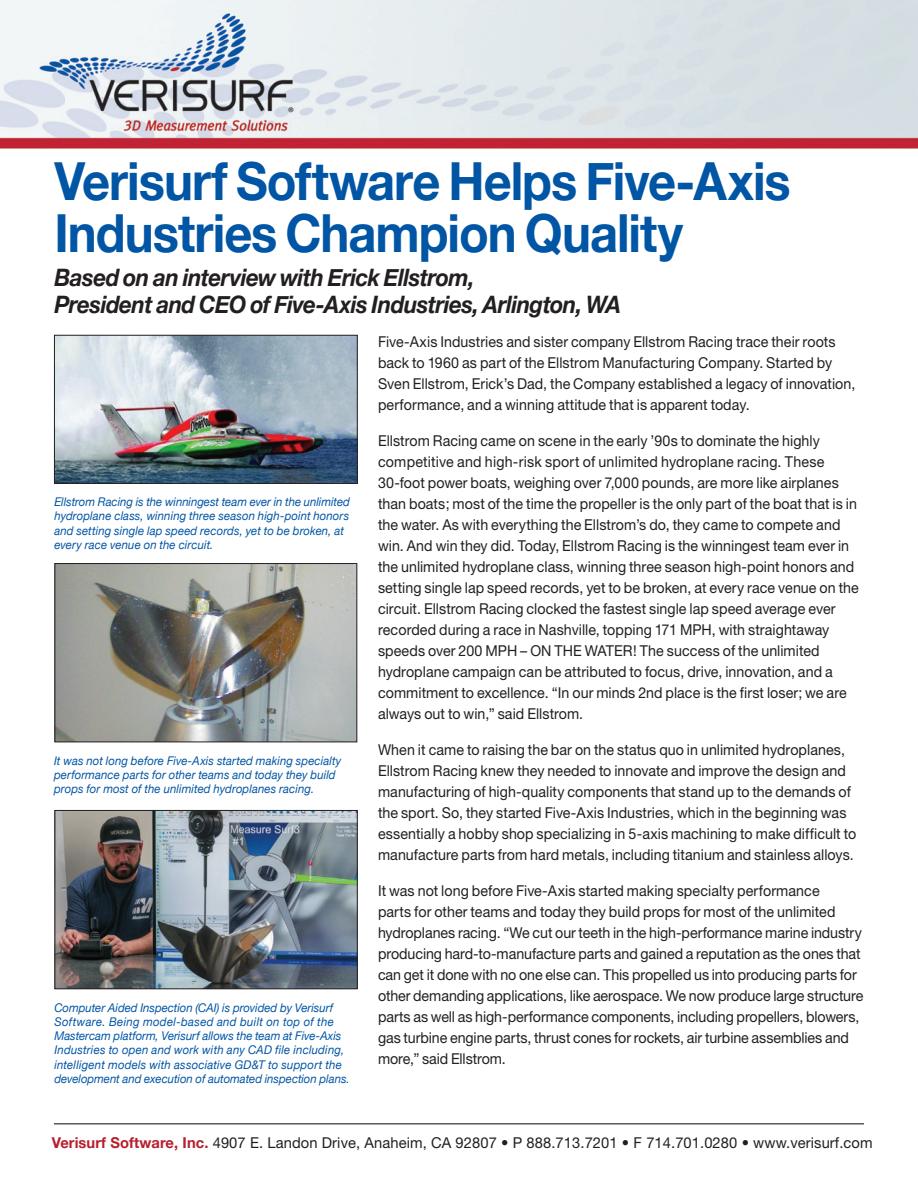
<style>
.page{position:relative;width:918px;height:1188px;background:#fff}
.page>*{position:absolute;margin:0;border:0;box-sizing:border-box;transform-origin:0 0}
.WP_Cover_headline{font:700 52.5px/52.5px "Helvetica Neue";letter-spacing:-.02em;color:#0155a5;scale:.93 1}
.WP_Cover_headline-2{font:italic 700 24px/27px "Helvetica Neue";letter-spacing:-.025em;color:#231f20;scale:.93 1}
.WP_Contents_text_wit{font:15px/21px "Helvetica Neue";letter-spacing:.005em;color:#231f20;scale:.95 1}
.WP_Contents_text_wit-2{font:15px "Helvetica Neue";letter-spacing:.005em;color:#231f20}
.t1{font:italic 12px/14.2px "Helvetica Neue";letter-spacing:.005em;color:#0155a5;scale:.95 1}
.s1{font-weight:700;color:#b61f2d}
</style>
<div class="page">
<img style="left:0;top:0;width:918px;height:149px">
<img style="left:56px;top:337px;width:300px;height:145px">
<div style="left:54px;top:335px;width:304px;height:149px;border:1px solid #231f20"></div>
<hr style="left:54px;top:1123px;width:810px;height:1px;background:#231f20">
<img style="left:56px;top:565px;width:299px;height:175px">
<div style="left:54px;top:563px;width:303px;height:179px;border:1px solid #231f20"></div>
<img style="left:56px;top:812px;width:300px;height:175px">
<div style="left:54px;top:810px;width:304px;height:179px;border:1px solid #231f20"></div>
<p class="WP_Cover_headline" style="left:54px;top:156px;width:793px">Verisurf Software Helps Five-Axis<br>Industries Champion Quality</p>
<p class="WP_Cover_headline-2" style="left:54px;top:265px;width:611px">Based on an interview with Erick Ellstrom,<br>President and CEO of Five-Axis Industries, Arlington, WA</p>
<p class="t1" style="left:54px;top:495px;width:313px">Ellstrom Racing is the winningest team ever in the unlimited hydroplane class, winning three season high-point honors and setting single lap speed records, yet to be broken, at every race venue on the circuit.</p>
<p class="t1" style="left:54px;top:754px;width:304px">It was not long before Five-Axis started making specialty performance parts for other teams and today they build props for most of the unlimited hydroplanes racing.</p>
<p class="t1" style="left:54px;top:1001px;width:312px">Computer Aided Inspection (CAI) is provided by Verisurf Software. Being model-based and built on top of the Mastercam platform, Verisurf allows the team at Five-Axis Industries to open and work with any CAD file including, intelligent models with associative GD&amp;T to support the development and execution of automated inspection plans.</p>
<p class="WP_Contents_text_wit" style="left:378px;top:331px;width:504px">Five-Axis Industries and sister company Ellstrom Racing trace their roots back to 1960 as part of the Ellstrom Manufacturing Company. Started by Sven Ellstrom, Erick’s Dad, the Company established a legacy of innovation, performance, and a winning attitude that is apparent today.</p>
<p class="WP_Contents_text_wit" style="left:378px;top:430px;width:508px">Ellstrom Racing came on scene in the early ’90s to dominate the highly competitive and high-risk sport of unlimited hydroplane racing. These 30-foot power boats, weighing over 7,000 pounds, are more like airplanes than boats; most of the time the propeller is the only part of the boat that is in the water. As with everything the Ellstrom’s do, they came to compete and win. And win they did. Today, Ellstrom Racing is the winningest team ever in the unlimited hydroplane class, winning three season high-point honors and setting single lap speed records, yet to be broken, at every race venue on the circuit. Ellstrom Racing clocked the fastest single lap speed average ever recorded during a race in Nashville, topping 171 MPH, with straightaway speeds over 200 MPH – ON THE WATER! The success of the unlimited hydroplane campaign can be attributed to focus, drive, innovation, and a commitment to excellence. “In our minds 2nd place is the first loser; we are always out to win,” said Ellstrom.</p>
<p class="WP_Contents_text_wit" style="left:378px;top:739px;width:505px">When it came to raising the bar on the status quo in unlimited hydroplanes, Ellstrom Racing knew they needed to innovate and improve the design and manufacturing of high-quality components that stand up to the demands of the sport. So, they started Five-Axis Industries, which in the beginning was essentially a hobby shop specializing in 5-axis machining to make difficult to manufacture parts from hard metals, including titanium and stainless alloys.</p>
<p class="WP_Contents_text_wit" style="left:378px;top:880px;width:513px">It was not long before Five-Axis started making specialty performance<br>parts for other teams and today they build props for most of the unlimited hydroplanes racing. “We cut our teeth in the high-performance marine industry producing hard-to-manufacture parts and gained a reputation as the ones that can get it done with no one else can. This propelled us into producing parts for other demanding applications, like aerospace. We now produce large structure parts as well as high-performance components, including propellers, blowers, gas turbine engine parts, thrust cones for rockets, air turbine assemblies and more,” said Ellstrom.</p>
<p class="WP_Contents_text_wit-2" style="left:52px;top:1134px;width:822px"><span class="s1">Verisurf Software, Inc.</span> 4907 E. Landon Drive, Anaheim, CA 92807 • P 888.713.7201 • F 714.701.0280 • www.verisurf.com</p>
</div>
